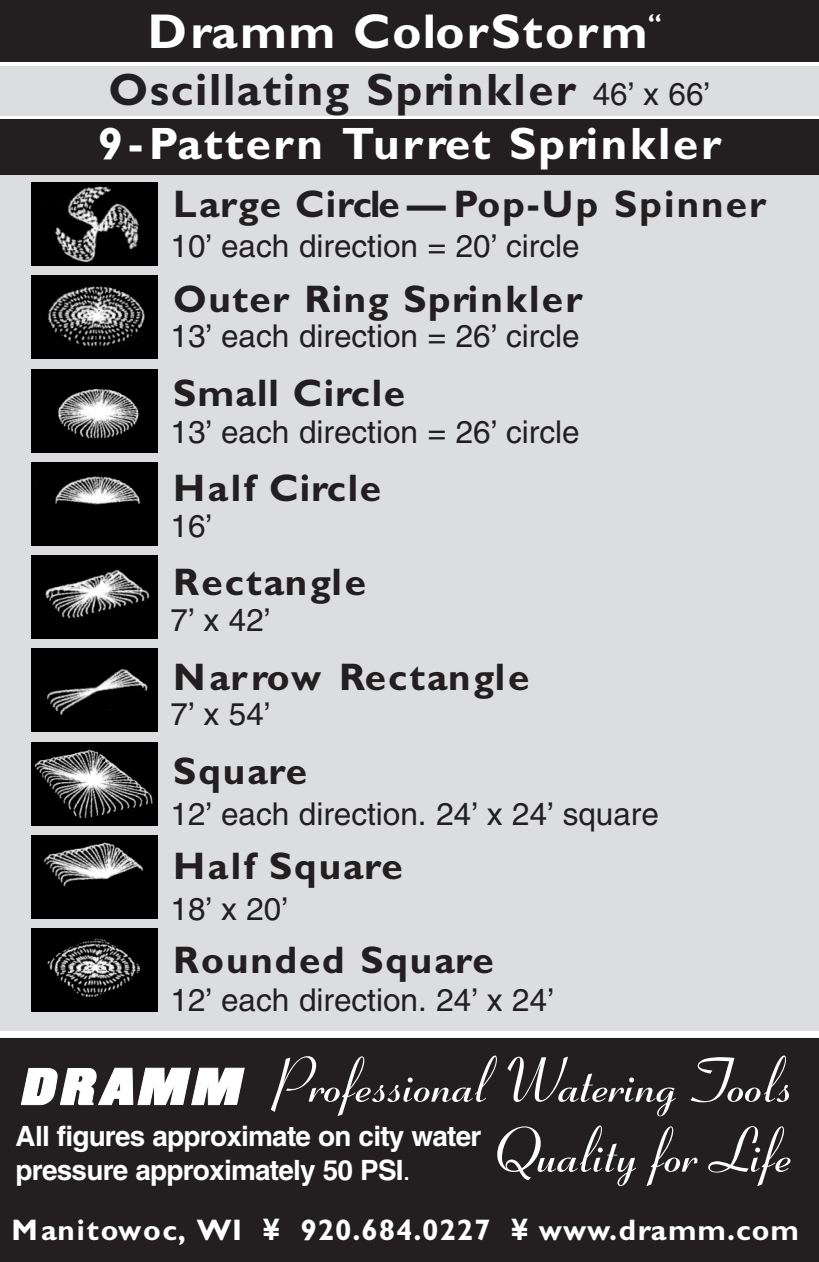
<style>
.page{position:relative;width:819px;height:1262px;background:#fff}
.page>*{position:absolute;margin:0;border:0;box-sizing:border-box;transform-origin:0 0}
.t1{font:700 63px/70px "Coronet";color:#fff;text-align:right}
.t2{font:700 49px "Gill Sans";letter-spacing:.045em;color:#fff}
.t3{font:700 45.5px/54.2px "Gill Sans";letter-spacing:.045em;color:#fff}
.t4{font:700 38.5px "Gill Sans";letter-spacing:.05em;color:#231f20}
.t5{font:700 38.5px "Gill Sans";letter-spacing:.03em;color:#231f20}
.t6{font:31.5px "Helvetica";color:#231f20}
.t7{font:700 29.75px "Gill Sans";letter-spacing:.03em;color:#fff}
.t8{font:700 28px/33.6px "Helvetica";letter-spacing:-.03em;color:#fff}
.s1{color:#231f20}
.s2{font-family:"Helvetica";font-weight:400;font-size:31.5px;color:#231f20}
.s3{font-weight:400}
</style>
<div class="page">
<div style="left:0;top:0;width:819px;height:62px;background:#231f20"></div>
<div style="left:0;top:158px;width:819px;height:929px;background:#dcdddf"></div>
<div style="left:0;top:1037px;width:819px;height:225px;background:#231f20"></div>
<svg style="left:21px;top:1068px;width:223px;height:37px"></svg>
<img style="left:32px;top:183px;width:126px;height:82px">
<img style="left:32px;top:276px;width:126px;height:83px">
<img style="left:32px;top:369px;width:126px;height:83px">
<img style="left:32px;top:462px;width:126px;height:83px">
<img style="left:32px;top:555px;width:126px;height:83px">
<img style="left:32px;top:649px;width:126px;height:83px">
<img style="left:32px;top:742px;width:126px;height:83px">
<img style="left:32px;top:835px;width:126px;height:83px">
<img style="left:32px;top:928px;width:126px;height:83px">
<div style="left:0;top:1031px;width:819px;height:7px;background:#fff"></div>
<div style="left:0;top:120px;width:819px;height:55px;background:#231f20"></div>
<div style="left:0;top:66px;width:819px;height:50px;background:#dcdddf"></div>
<h2 class="t2" style="left:148px;top:13px;width:515px">Dramm ColorStorm<sup>“</sup></h2>
<h3 class="t3" style="left:98px;top:66px;width:625px"><span class="s1">Oscillating Sprinkler</span> <span class="s2">46’ x 66’<br></span>9-Pattern Turret Sprinkler</h3>
<p class="t4" style="left:173px;top:190px;width:595px">Large Circle — Pop-Up Spinner</p>
<p class="t6" style="left:171px;top:235px;width:411px">10’ each direction = 20’ circle</p>
<p class="t4" style="left:173px;top:284px;width:411px">Outer Ring Sprinkler</p>
<p class="t6" style="left:171px;top:324px;width:411px">13’ each direction = 26’ circle</p>
<p class="t5" style="left:173px;top:379px;width:233px">Small Circle</p>
<p class="t6" style="left:171px;top:420px;width:411px">13’ each direction = 26’ circle</p>
<p class="t4" style="left:173px;top:473px;width:209px">Half Circle</p>
<p class="t6" style="left:171px;top:514px;width:44px">16’</p>
<p class="t4" style="left:173px;top:568px;width:194px">Rectangle</p>
<p class="t6" style="left:171px;top:608px;width:102px">7’ x 42’</p>
<p class="t4" style="left:173px;top:662px;width:358px">Narrow Rectangle</p>
<p class="t6" style="left:171px;top:702px;width:102px">7’ x 54’</p>
<p class="t4" style="left:173px;top:757px;width:135px">Square</p>
<p class="t6" style="left:171px;top:803px;width:490px">12’ each direction. 24’ x 24’ square</p>
<p class="t4" style="left:173px;top:851px;width:231px">Half Square</p>
<p class="t6" style="left:171px;top:897px;width:119px">18’ x 20’</p>
<p class="t4" style="left:173px;top:946px;width:322px">Rounded Square</p>
<p class="t6" style="left:171px;top:988px;width:385px">12’ each direction. 24’ x 24’</p>
<h1 class="t1" style="left:273px;top:1051px;width:519px">Professional Watering Tools<br>Quality for Life</h1>
<p class="t8" style="left:16px;top:1122px;width:467px">All figures approximate on city water pressure approximately 50 PSI<span class="s3">.</span></p>
<p class="t7" style="left:12px;top:1218px;width:789px">Manitowoc, WI ¥ 920.684.0227 ¥ www.dramm.com</p>
</div>
